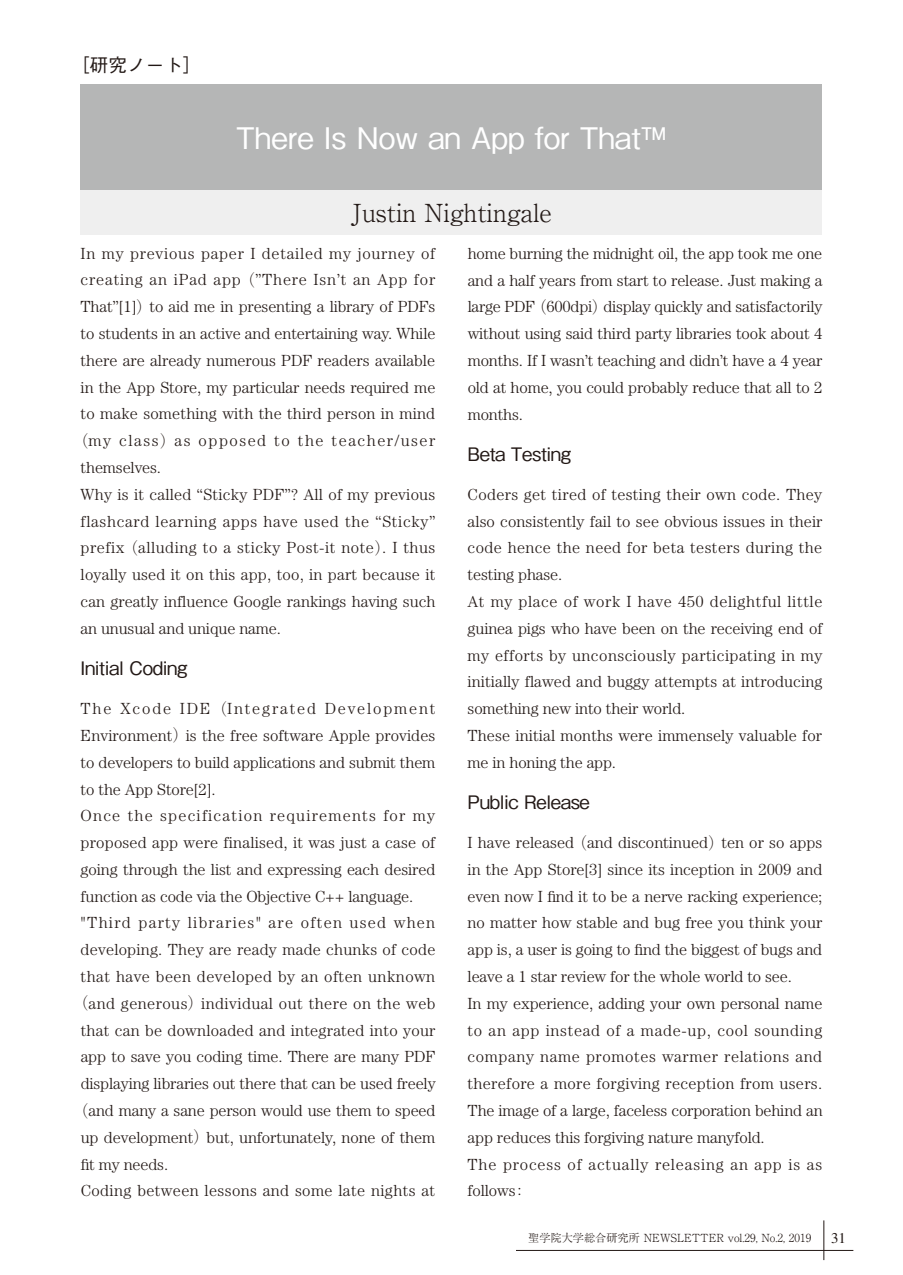
<style>
.page{position:relative;width:903px;height:1275px;background:#fff}
.page>*{position:absolute;margin:0;border:0;box-sizing:border-box;transform-origin:0 0}
.t1{font:500 29.75px "Gothic BBB Pro";color:#fff}
.t2{font:300 24.85px "Ryumin Pr 6";color:#221815}
.t3{font:500 18.55px "Gothic BBB Pro";letter-spacing:-.025em;color:#221815}
.t4{font:500 18.55px "Gothic BBB Pr 6";color:#221815}
.t5{font:300 16.1px/26.8px "Century";letter-spacing:.005em;color:#221815}
.t6{font:300 16.1px "Century";letter-spacing:.03em;color:#221815}
.t7{font:300 16.1px "Century";letter-spacing:.025em;color:#221815}
.t8{font:300 16.1px "Century";letter-spacing:.04em;color:#221815}
.t9{font:300 16.1px "Century";letter-spacing:.045em;color:#221815}
.t10{font:300 16.1px "Century";letter-spacing:.05em;color:#221815}
.t11{font:300 16.1px "Century";letter-spacing:.075em;color:#221815}
.t12{font:300 16.1px "Century";letter-spacing:.08em;color:#221815}
.t13{font:300 16.1px "Century";letter-spacing:.095em;color:#221815}
.t14{font:300 16.1px "Century";letter-spacing:.115em;color:#221815}
.t15{font:14.88px "Times";color:#221815}
.t16{font:300 11.2px "Ryumin Pro";color:#221815}
.s1{font-family:"Ryumin Pr 6"}
</style>
<div class="page">
<div style="left:81px;top:84px;width:741px;height:106px;background:#b5b6b6"></div>
<div style="left:81px;top:190px;width:741px;height:44px;background:#efefef"></div>
<hr style="left:516px;top:1250px;width:337px;height:1px;background:#221815">
<hr style="left:823px;top:1220px;width:1px;height:40px;background:#221815">
<p class="t4" style="left:71px;top:50px;width:132px">［研究ノート］</p>
<h1 class="t1" style="left:236px;top:114px;width:432px">There Is Now an App for That™</h1>
<h2 class="t2" style="left:351px;top:193px;width:202px">Justin Nightingale</h2>
<p class="t9" style="left:81px;top:244px;width:356px">In my previous paper I detailed my journey of</p>
<p class="t10" style="left:81px;top:271px;width:356px">creating an iPad app <span class="s1">(</span>”There Isn’t an App for</p>
<p class="t5" style="left:81px;top:293px;width:356px">That”[1]<span class="s1">)</span> to aid me in presenting a library of PDFs</p>
<p class="t5" style="left:81px;top:320px;width:356px">to students in an active and entertaining way. While</p>
<p class="t5" style="left:81px;top:347px;width:356px">there are already numerous PDF readers available</p>
<p class="t5" style="left:81px;top:374px;width:356px">in the App Store, my particular needs required me</p>
<p class="t5" style="left:81px;top:400px;width:356px">to make something with the third person in mind</p>
<p class="t13" style="left:73px;top:431px;width:364px"><span class="s1">(</span>my class<span class="s1">)</span> as opposed to the teacher/user</p>
<p class="t5" style="left:81px;top:454px;width:82px">themselves.</p>
<p class="t5" style="left:81px;top:481px;width:356px">Why is it called “Sticky PDF”? All of my previous</p>
<p class="t8" style="left:81px;top:512px;width:356px">flashcard learning apps have used the “Sticky”</p>
<p class="t6" style="left:81px;top:539px;width:356px">prefix <span class="s1">(</span>alluding to a sticky Post-it note<span class="s1">)</span> . I thus</p>
<p class="t5" style="left:81px;top:561px;width:356px">loyally used it on this app, too, in part because it</p>
<p class="t5" style="left:81px;top:588px;width:356px">can greatly influence Google rankings having such</p>
<p class="t5" style="left:81px;top:615px;width:202px">an unusual and unique name.</p>
<p class="t3" style="left:81px;top:654px;width:108px">Initial Coding</p>
<p class="t14" style="left:81px;top:699px;width:356px">The Xcode IDE <span class="s1">(</span>Integrated Development</p>
<p class="t5" style="left:81px;top:722px;width:356px">Environment<span class="s1">)</span> is the free software Apple provides</p>
<p class="t5" style="left:81px;top:749px;width:356px">to developers to build applications and submit them</p>
<p class="t5" style="left:81px;top:775px;width:136px">to the App Store[2].</p>
<p class="t11" style="left:81px;top:806px;width:356px">Once the specification requirements for my</p>
<p class="t5" style="left:81px;top:829px;width:356px">proposed app were finalised, it was just a case of</p>
<p class="t5" style="left:81px;top:856px;width:356px">going through the list and expressing each desired</p>
<p class="t5" style="left:81px;top:883px;width:334px">function as code via the Objective C++ language.</p>
<p class="t12" style="left:81px;top:914px;width:356px">"Third party libraries" are often used when</p>
<p class="t5" style="left:81px;top:936px;width:356px">developing. They are ready made chunks of code</p>
<p class="t6" style="left:81px;top:967px;width:356px">that have been developed by an often unknown</p>
<p class="t7" style="left:73px;top:994px;width:364px"><span class="s1">(</span>and generous<span class="s1">)</span> individual out there on the web</p>
<p class="t5" style="left:81px;top:1016px;width:356px">that can be downloaded and integrated into your</p>
<p class="t5" style="left:81px;top:1043px;width:356px">app to save you coding time. There are many PDF</p>
<p class="t5" style="left:81px;top:1070px;width:357px">displaying libraries out there that can be used freely</p>
<p class="t5" style="left:73px;top:1097px;width:364px"><span class="s1">(</span>and many a sane person would use them to speed</p>
<p class="t5" style="left:81px;top:1124px;width:356px">up development<span class="s1">)</span> but, unfortunately, none of them</p>
<p class="t5" style="left:81px;top:1150px;width:89px">fit my needs.</p>
<p class="t7" style="left:81px;top:1182px;width:356px">Coding between lessons and some late nights at</p>
<p class="t5" style="left:468px;top:240px;width:356px;text-align:justify">home burning the midnight oil, the app took me one and a half years from start to release. Just making a large PDF <span class="s1">(</span> 600dpi<span class="s1">)</span> display quickly and satisfactorily without using said third party libraries took about 4 months. If I wasn’t teaching and didn’t have a 4 year old at home, you could probably reduce that all to 2 months.</p>
<p class="t3" style="left:468px;top:439px;width:105px">Beta Testing</p>
<p class="t5" style="left:468px;top:481px;width:356px">Coders get tired of testing their own code. They also consistently fail to see obvious issues in their code hence the need for beta testers during the testing phase.<br>At my place of work I have 450 delightful little guinea pigs who have been on the receiving end of my efforts by unconsciously participating in my initially flawed and buggy attempts at introducing something new into their world.<br>These initial months were immensely valuable for me in honing the app.</p>
<p class="t3" style="left:468px;top:787px;width:124px">Public Release</p>
<p class="t5" style="left:468px;top:829px;width:356px">I have released <span class="s1">(</span>and discontinued<span class="s1">)</span> ten or so apps in the App Store[3] since its inception in 2009 and even now I find it to be a nerve racking experience; no matter how stable and bug free you think your app is, a user is going to find the biggest of bugs and leave a 1 star review for the whole world to see.<br>In my experience, adding your own personal name to an app instead of a made-up, cool sounding company name promotes warmer relations and therefore a more forgiving reception from users.<br>The image of a large, faceless corporation behind an app reduces this forgiving nature manyfold.<br>The process of actually releasing an app is as follows :</p>
<p class="t16" style="left:528px;top:1229px;width:284px">聖学院大学総合研究所 NEWSLETTER vol.29, No.2, 2019</p>
<p class="t15" style="left:831px;top:1229px;width:16px">31</p>
</div>
